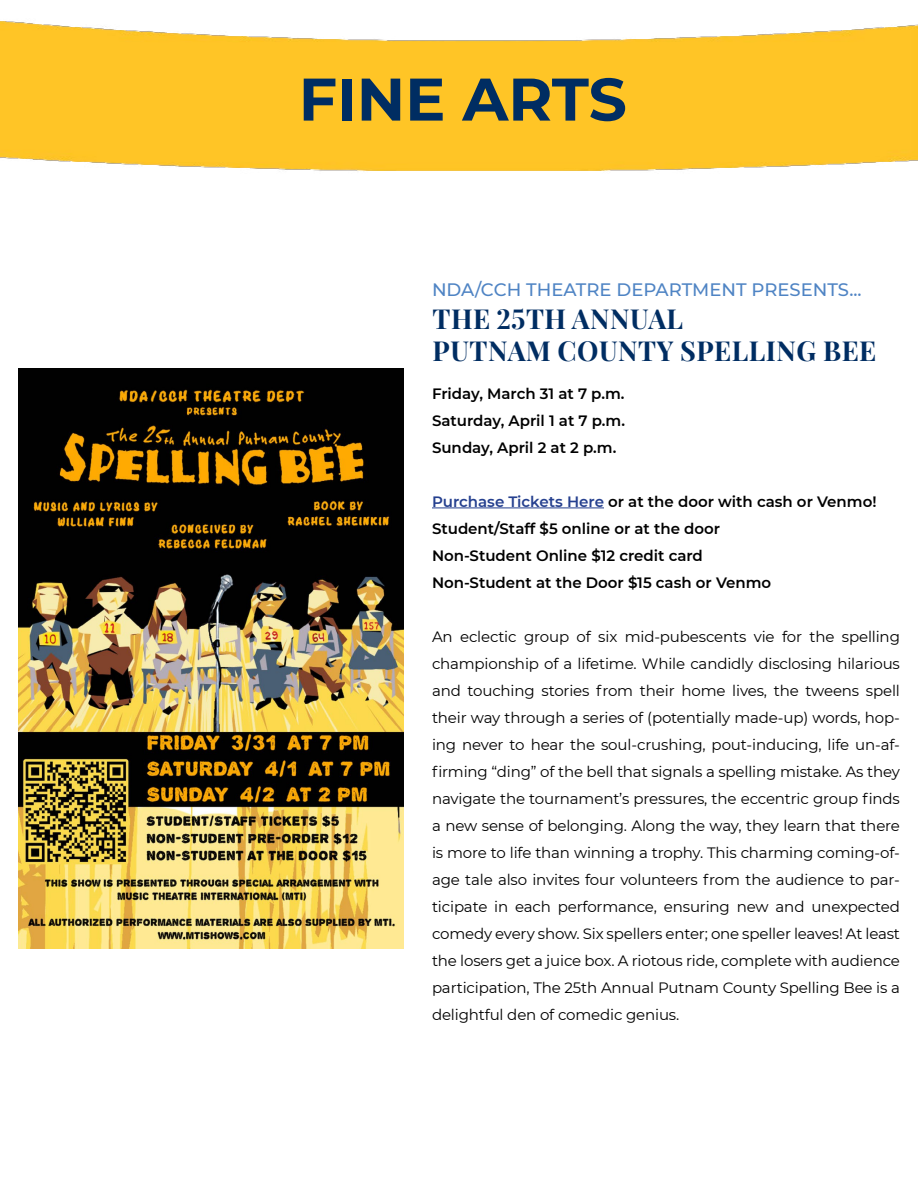
<style>
.page{position:relative;width:918px;height:1188px;background:#fff}
.page>*{position:absolute;margin:0;border:0;box-sizing:border-box;transform-origin:0 0}
.t1{font:700 60px "Montserrat";color:#002d62}
.t2{font:27px/32.4px "Playfair Display";letter-spacing:.02em;color:#002d62}
.t3{font:500 18px "Montserrat";color:#4f84c4}
.t4{font:15px/27px "Montserrat";letter-spacing:-.01em;color:#000;text-align:justify}
.t5{font:600 15px/27px "Montserrat";color:#000;text-align:justify}
.s1{color:#25408f}
</style>
<div class="page">
<img style="left:0;top:21px;width:918px;height:150px">
<hr style="left:432px;top:508px;width:172px;height:1px;background:#25408f">
<img style="left:18px;top:369px;width:386px;height:579px">
<h1 class="t1" style="left:299px;top:56px;width:330px">FINE ARTS</h1>
<p class="t3" style="left:432px;top:277px;width:431px">NDA/CCH THEATRE DEPARTMENT PRESENTS...</p>
<h2 class="t2" style="left:433px;top:300px;width:445px">THE 25TH ANNUAL<br>PUTNAM COUNTY SPELLING BEE</h2>
<p class="t5" style="left:432px;top:379px;width:195px">Friday, March 31 at 7 p.m.<br>Saturday, April 1 at 7 p.m.<br>Sunday, April 2 at 2 p.m.</p>
<p class="t5" style="left:432px;top:487px;width:446px;text-align:left"><span class="s1">Purchase Tickets Here</span> or at the door with cash or Venmo!<br>Student/Staff $5 online or at the door<br>Non-Student Online $12 credit card<br>Non-Student at the Door $15 cash or Venmo</p>
<p class="t4" style="left:432px;top:622px;width:470px">An eclectic group of six mid-pubescents vie for the spelling championship of a lifetime. While candidly disclosing hilarious and touching stories from their home lives, the tweens spell their way through a series of (potentially made-up) words, hop&shy;ing never to hear the soul-crushing, pout-inducing, life un-af&shy;firming “ding” of the bell that signals a spelling mistake. As they navigate the tournament’s pressures, the eccentric group finds a new sense of belonging. Along the way, they learn that there is more to life than winning a trophy. This charming coming-of&shy;age tale also invites four volunteers from the audience to par&shy;ticipate in each performance, ensuring new and unexpected comedy every show. Six spellers enter; one speller leaves! At least the losers get a juice box. A riotous ride, complete with audience participation, The 25th Annual Putnam County Spelling Bee is a delightful den of comedic genius.</p>
</div>
